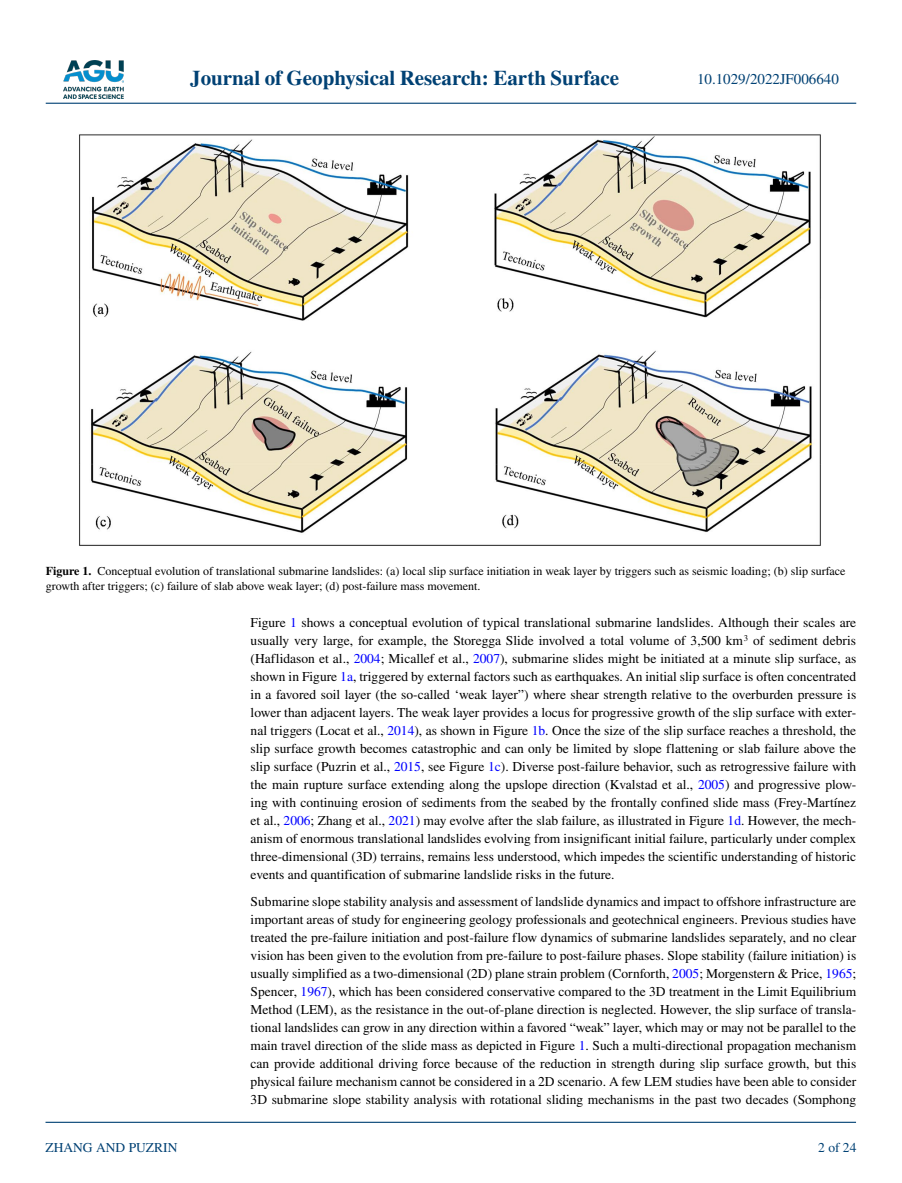
<style>
.page{position:relative;width:902px;height:1183px;background:#fff}
.page>*{position:absolute;margin:0;border:0;box-sizing:border-box;transform-origin:0 0}
.t1{font:700 21px "STIX";color:#004174}
.t2{font:15px "STIX";color:#004174}
.t3{font:13.5px/18px "STIX";color:#000;text-align:justify}
.t4{font:13.5px "STIX";color:#004174}
.t5{font:12px/15px "STIX";color:#000}
.s1{font-weight:700}
.s2{color:#00f}
</style>
<div class="page">
<img style="left:63px;top:60px;width:60px;height:39px">
<hr style="left:46px;top:103px;width:810px;height:1px;background:#004174">
<hr style="left:45px;top:1121px;width:810px;height:1px;background:#004174">
<img style="left:79px;top:134px;width:742px;height:412px">
<h1 class="t1" style="left:190px;top:66px;width:430px">Journal of Geophysical Research: Earth Surface</h1>
<p class="t2" style="left:697px;top:69px;width:143px">10.1029/2022JF006640</p>
<p class="t5" style="left:46px;top:564px;width:801px"><span class="s1">Figure 1.</span> Conceptual evolution of translational submarine landslides: (a) local slip surface initiation in weak layer by triggers such as seismic loading; (b) slip surface growth after triggers; (c) failure of slab above weak layer; (d) post-failure mass movement.</p>
<p class="t4" style="left:45px;top:1138px;width:133px">ZHANG AND PUZRIN</p>
<p class="t3" style="left:250px;top:614px;width:607px">Figure <span class="s2">1</span> shows a conceptual evolution of typical translational submarine landslides. Although their scales are usually very large, for example, the Storegga Slide involved a total volume of 3,500 km<sup>3</sup> of sediment debris (Haflidason et al., <span class="s2">2004</span>; Micallef et al., <span class="s2">2007</span>), submarine slides might be initiated at a minute slip surface, as shown in Figure <span class="s2">1a</span>, triggered by external factors such as earthquakes. An initial slip surface is often concentrated in a favored soil layer (the so-called ‘weak layer”) where shear strength relative to the overburden pressure is lower than adjacent layers. The weak layer provides a locus for progressive growth of the slip surface with exter&shy;nal triggers (Locat et al., <span class="s2">2014</span>), as shown in Figure <span class="s2">1b</span>. Once the size of the slip surface reaches a threshold, the slip surface growth becomes catastrophic and can only be limited by slope flattening or slab failure above the slip surface (Puzrin et al., <span class="s2">2015</span>, see Figure <span class="s2">1c</span>). Diverse post-failure behavior, such as retrogressive failure with the main rupture surface extending along the upslope direction (Kvalstad et al., <span class="s2">2005</span>) and progressive plow&shy;ing with continuing erosion of sediments from the seabed by the frontally confined slide mass (Frey-Martínez et al., <span class="s2">2006</span>; Zhang et al., <span class="s2">2021</span>) may evolve after the slab failure, as illustrated in Figure <span class="s2">1d</span>. However, the mech&shy;anism of enormous translational landslides evolving from insignificant initial failure, particularly under complex three-dimensional (3D) terrains, remains less understood, which impedes the scientific understanding of historic events and quantification of submarine landslide risks in the future.</p>
<p class="t3" style="left:250px;top:893px;width:607px">Submarine slope stability analysis and assessment of landslide dynamics and impact to offshore infrastructure are important areas of study for engineering geology professionals and geotechnical engineers. Previous studies have treated the pre-failure initiation and post-failure flow dynamics of submarine landslides separately, and no clear vision has been given to the evolution from pre-failure to post-failure phases. Slope stability (failure initiation) is usually simplified as a two-dimensional (2D) plane strain problem (Cornforth, <span class="s2">2005</span>; Morgenstern &amp; Price, <span class="s2">1965</span>; Spencer, <span class="s2">1967</span>), which has been considered conservative compared to the 3D treatment in the Limit Equilibrium Method (LEM), as the resistance in the out-of-plane direction is neglected. However, the slip surface of transla&shy;tional landslides can grow in any direction within a favored “weak” layer, which may or may not be parallel to the main travel direction of the slide mass as depicted in Figure <span class="s2">1</span>. Such a multi-directional propagation mechanism can provide additional driving force because of the reduction in strength during slip surface growth, but this physical failure mechanism cannot be considered in a 2D scenario. A few LEM studies have been able to consider 3D submarine slope stability analysis with rotational sliding mechanisms in the past two decades (Somphong</p>
<p class="t4" style="left:818px;top:1138px;width:40px">2 of 24</p>
</div>
